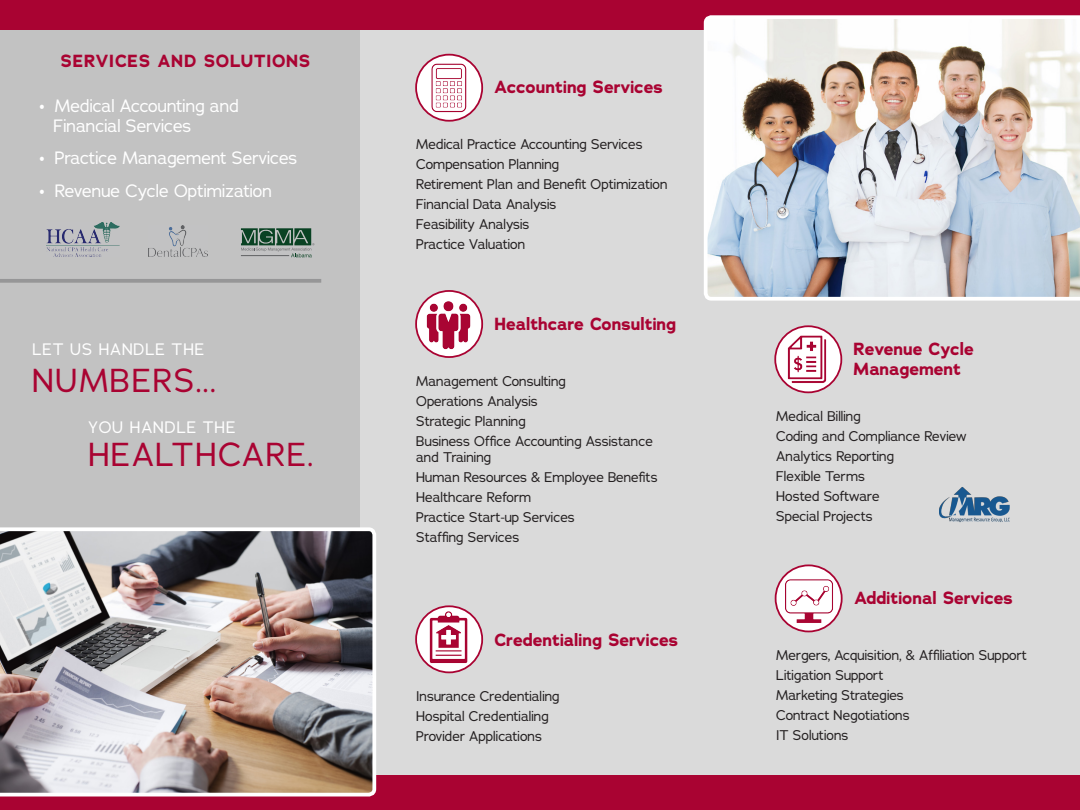
<style>
.page{position:relative;width:1080px;height:810px;background:#fff}
.page>*{position:absolute;margin:0;border:0;box-sizing:border-box;transform-origin:0 0}
.t1{font:32.5px "Adrianna";letter-spacing:.05em;color:#a90332}
.t2{font:700 17.5px/20px "Adrianna";color:#a90332}
.t3{font:17.5px "Adrianna";color:#fff}
.t4{font:700 17.5px "Adrianna";letter-spacing:.04em;color:#a90332}
.t5{font:16.25px "Adrianna";letter-spacing:.05em;color:#fff}
.t6{font:13.75px "Adrianna";color:#231f20}
</style>
<div class="page">
<div style="left:360px;top:30px;width:720px;height:745px;background:#dadada"></div>
<div style="left:0;top:0;width:360px;height:810px;background:#c2c2c2"></div>
<svg style="left:0;top:279px;width:321px;height:4px"></svg>
<svg style="left:776px;top:565px;width:66px;height:66px"></svg>
<img style="left:785px;top:575px;width:48px;height:56px">
<div style="left:775px;top:564px;width:68px;height:68px;border:2px solid #a90332;border-radius:50%"></div>
<div style="left:416px;top:55px;width:66px;height:66px;background:#fff;border-radius:50%"></div>
<img style="left:431px;top:63px;width:36px;height:50px">
<div style="left:415px;top:54px;width:68px;height:68px;border:2px solid #a90332;border-radius:50%"></div>
<svg style="left:416px;top:291px;width:66px;height:66px"></svg>
<img style="left:426px;top:299px;width:45px;height:58px">
<div style="left:415px;top:290px;width:68px;height:68px;border:2px solid #a90332;border-radius:50%"></div>
<svg style="left:416px;top:606px;width:66px;height:66px"></svg>
<img style="left:426px;top:611px;width:46px;height:61px">
<div style="left:415px;top:605px;width:68px;height:68px;border:2px solid #a90332;border-radius:50%"></div>
<div style="left:0;top:0;width:1080px;height:30px;background:#a90332"></div>
<img style="left:704px;top:15px;width:376px;height:286px">
<div style="left:0;top:775px;width:1080px;height:35px;background:#a90332"></div>
<img style="left:0;top:527px;width:376px;height:269px">
<img style="left:47px;top:222px;width:72px;height:35px">
<img style="left:149px;top:226px;width:58px;height:31px">
<div style="left:775px;top:326px;width:66px;height:66px;background:#fff;border-radius:50%"></div>
<img style="left:777px;top:326px;width:56px;height:66px">
<div style="left:774px;top:325px;width:68px;height:68px;border:2px solid #a90332;border-radius:50%"></div>
<img style="left:938px;top:486px;width:73px;height:36px">
<svg style="left:241px;top:228px;width:73px;height:29px"></svg>
<p class="t4" style="left:61px;top:49px;width:251px">SERVICES AND SOLUTIONS</p>
<p class="t3" style="left:39px;top:94px;width:201px">• Medical Accounting and</p>
<p class="t3" style="left:54px;top:114px;width:139px">Financial Services</p>
<p class="t3" style="left:39px;top:147px;width:260px">• Practice Management Services</p>
<p class="t3" style="left:39px;top:179px;width:234px">• Revenue Cycle Optimization</p>
<p class="t5" style="left:32px;top:339px;width:174px">LET US HANDLE THE</p>
<p class="t1" style="left:32px;top:359px;width:185px">NUMBERS...</p>
<p class="t5" style="left:89px;top:417px;width:148px">YOU HANDLE THE</p>
<p class="t1" style="left:88px;top:434px;width:227px">HEALTHCARE.</p>
<p class="t2" style="left:494px;top:77px;width:170px">Accounting Services</p>
<p class="t6" style="left:416px;top:136px;width:228px">Medical Practice Accounting Services</p>
<p class="t6" style="left:416px;top:156px;width:145px">Compensation Planning</p>
<p class="t6" style="left:416px;top:176px;width:253px">Retirement Plan and Benefit Optimization</p>
<p class="t6" style="left:416px;top:196px;width:142px">Financial Data Analysis</p>
<p class="t6" style="left:416px;top:216px;width:115px">Feasibility Analysis</p>
<p class="t6" style="left:416px;top:236px;width:111px">Practice Valuation</p>
<p class="t2" style="left:494px;top:313px;width:184px">Healthcare Consulting</p>
<p class="t6" style="left:416px;top:372px;width:151px">Management Consulting</p>
<p class="t6" style="left:416px;top:392px;width:123px">Operations Analysis</p>
<p class="t6" style="left:416px;top:412px;width:111px">Strategic Planning</p>
<p class="t6" style="left:416px;top:432px;width:238px">Business Office Accounting Assistance</p>
<p class="t6" style="left:416px;top:448px;width:77px">and Training</p>
<p class="t6" style="left:416px;top:468px;width:243px">Human Resources &amp; Employee Benefits</p>
<p class="t6" style="left:416px;top:488px;width:117px">Healthcare Reform</p>
<p class="t6" style="left:416px;top:508px;width:160px">Practice Start-up Services</p>
<p class="t6" style="left:416px;top:528px;width:105px">Staffing Services</p>
<p class="t2" style="left:494px;top:629px;width:185px">Credentialing Services</p>
<p class="t6" style="left:416px;top:687px;width:145px">Insurance Credentialing</p>
<p class="t6" style="left:416px;top:707px;width:134px">Hospital Credentialing</p>
<p class="t6" style="left:416px;top:727px;width:127px">Provider Applications</p>
<p class="t2" style="left:853px;top:338px;width:122px">Revenue Cycle<br>Management</p>
<p class="t6" style="left:776px;top:407px;width:86px">Medical Billing</p>
<p class="t6" style="left:776px;top:427px;width:192px">Coding and Compliance Review</p>
<p class="t6" style="left:776px;top:447px;width:120px">Analytics Reporting</p>
<p class="t6" style="left:776px;top:467px;width:90px">Flexible Terms</p>
<p class="t6" style="left:776px;top:487px;width:105px">Hosted Software</p>
<p class="t6" style="left:776px;top:507px;width:98px">Special Projects</p>
<p class="t2" style="left:854px;top:588px;width:160px">Additional Services</p>
<p class="t6" style="left:776px;top:646px;width:252px">Mergers, Acquisition, &amp; Affiliation Support</p>
<p class="t6" style="left:776px;top:666px;width:109px">Litigation Support</p>
<p class="t6" style="left:776px;top:686px;width:129px">Marketing Strategies</p>
<p class="t6" style="left:776px;top:706px;width:135px">Contract Negotiations</p>
<p class="t6" style="left:776px;top:726px;width:74px">IT Solutions</p>
</div>
